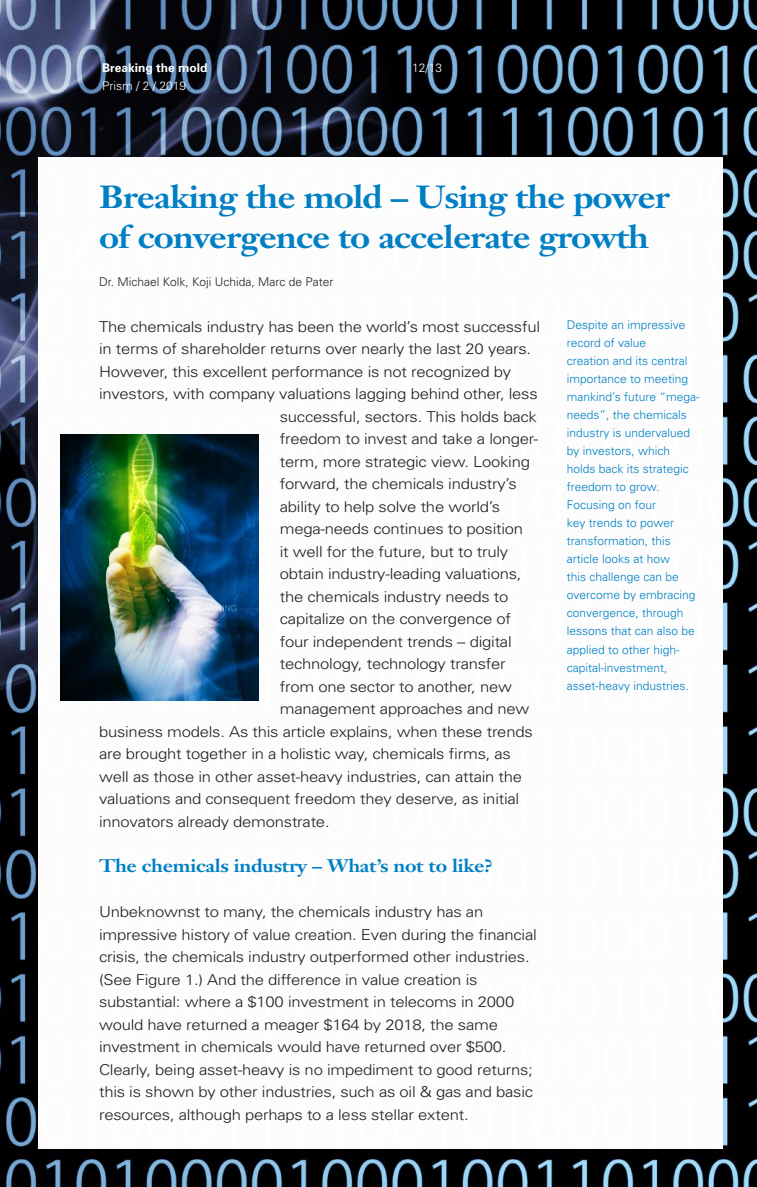
<style>
.page{position:relative;width:757px;height:1187px;background:#fff}
.page>*{position:absolute;margin:0;border:0;box-sizing:border-box;transform-origin:0 0}
.t1{font:700 31.5px/40.5px "Janson Text";letter-spacing:-.025em;color:#007fc4;scale:1.11 1}
.t2{font:700 18px "Janson Text";letter-spacing:-.015em;color:#007fc4;scale:1.11 1}
.t3{font:300 15px/22.5px "Univers";letter-spacing:-.015em;color:#241f1f;scale:1.11 1}
.t4{font:300 12px/18px "Univers";color:#007fc4}
.t5{font:300 12px "Univers";color:#241f1f}
.t6{font:300 12px "Univers";color:#fff}
.t7{font:700 12px "Univers";color:#fff}
</style>
<div class="page">
<img style="left:0;top:0;width:757px;height:1186px">
<div style="left:38px;top:157px;width:685px;height:991px;background:#fff"></div>
<img style="left:60px;top:434px;width:199px;height:266px">
<p class="t7" style="left:102px;top:61px;width:107px">Breaking the mold</p>
<p class="t6" style="left:102px;top:79px;width:86px">Prism / 2 / 2019</p>
<p class="t6" style="left:412px;top:61px;width:32px">12/13</p>
<h1 class="t1" style="left:99px;top:176px;width:516px">Breaking the mold – Using the power of convergence to accelerate growth</h1>
<p class="t5" style="left:99px;top:274px;width:236px">Dr. Michael Kolk, Koji Uchida, Marc de Pater</p>
<p class="t3" style="left:99px;top:315px;width:399px">The chemicals industry has been the world’s most successful</p>
<p class="t3" style="left:99px;top:337px;width:391px">in terms of shareholder returns over nearly the last 20 years.</p>
<p class="t3" style="left:99px;top:360px;width:373px">However, this excellent performance is not recognized by</p>
<p class="t3" style="left:99px;top:382px;width:397px">investors, with company valuations lagging behind other, less</p>
<p class="t3" style="left:280px;top:405px;width:233px">successful, sectors. This holds back</p>
<p class="t3" style="left:280px;top:427px;width:234px">freedom to invest and take a longer-</p>
<p class="t3" style="left:280px;top:450px;width:227px">term, more strategic view. Looking</p>
<p class="t3" style="left:280px;top:472px;width:215px">forward, the chemicals industry’s</p>
<p class="t3" style="left:280px;top:495px;width:200px">ability to help solve the world’s</p>
<p class="t3" style="left:280px;top:517px;width:221px">mega-needs continues to position</p>
<p class="t3" style="left:280px;top:540px;width:207px">it well for the future, but to truly</p>
<p class="t3" style="left:280px;top:562px;width:219px">obtain industry-leading valuations,</p>
<p class="t3" style="left:280px;top:585px;width:208px">the chemicals industry needs to</p>
<p class="t3" style="left:280px;top:607px;width:210px">capitalize on the convergence of</p>
<p class="t3" style="left:280px;top:630px;width:210px">four independent trends – digital</p>
<p class="t3" style="left:280px;top:652px;width:205px">technology, technology transfer</p>
<p class="t3" style="left:280px;top:675px;width:211px">from one sector to another, new</p>
<p class="t3" style="left:280px;top:697px;width:226px">management approaches and new</p>
<p class="t3" style="left:99px;top:720px;width:392px">business models. As this article explains, when these trends</p>
<p class="t3" style="left:99px;top:742px;width:372px">are brought together in a holistic way, chemicals firms, as</p>
<p class="t3" style="left:99px;top:765px;width:383px">well as those in other asset-heavy industries, can attain the</p>
<p class="t3" style="left:99px;top:787px;width:380px">valuations and consequent freedom they deserve, as initial</p>
<p class="t3" style="left:99px;top:810px;width:209px">innovators already demonstrate.</p>
<p class="t2" style="left:99px;top:854px;width:356px">The chemicals industry – What’s not to like?</p>
<p class="t3" style="left:99px;top:900px;width:396px">Unbeknownst to many, the chemicals industry has an impressive history of value creation. Even during the financial crisis, the chemicals industry outperformed other industries. (See Figure 1.) And the difference in value creation is substantial: where a $100 investment in telecoms in 2000 would have returned a meager $164 by 2018, the same investment in chemicals would have returned over $500.<br>Clearly, being asset-heavy is no impediment to good returns; this is shown by other industries, such as oil &amp; gas and basic resources, although perhaps to a less stellar extent.</p>
<p class="t4" style="left:567px;top:316px;width:134px">Despite an impressive record of value<br>creation and its central importance to meeting mankind’s future “mega&shy;needs”, the chemicals industry is undervalued by investors, which holds back its strategic freedom to grow.<br>Focusing on four<br>key trends to power transformation, this article looks at how<br>this challenge can be overcome by embracing convergence, through lessons that can also be applied to other high&shy;capital-investment, asset-heavy industries.</p>
</div>
